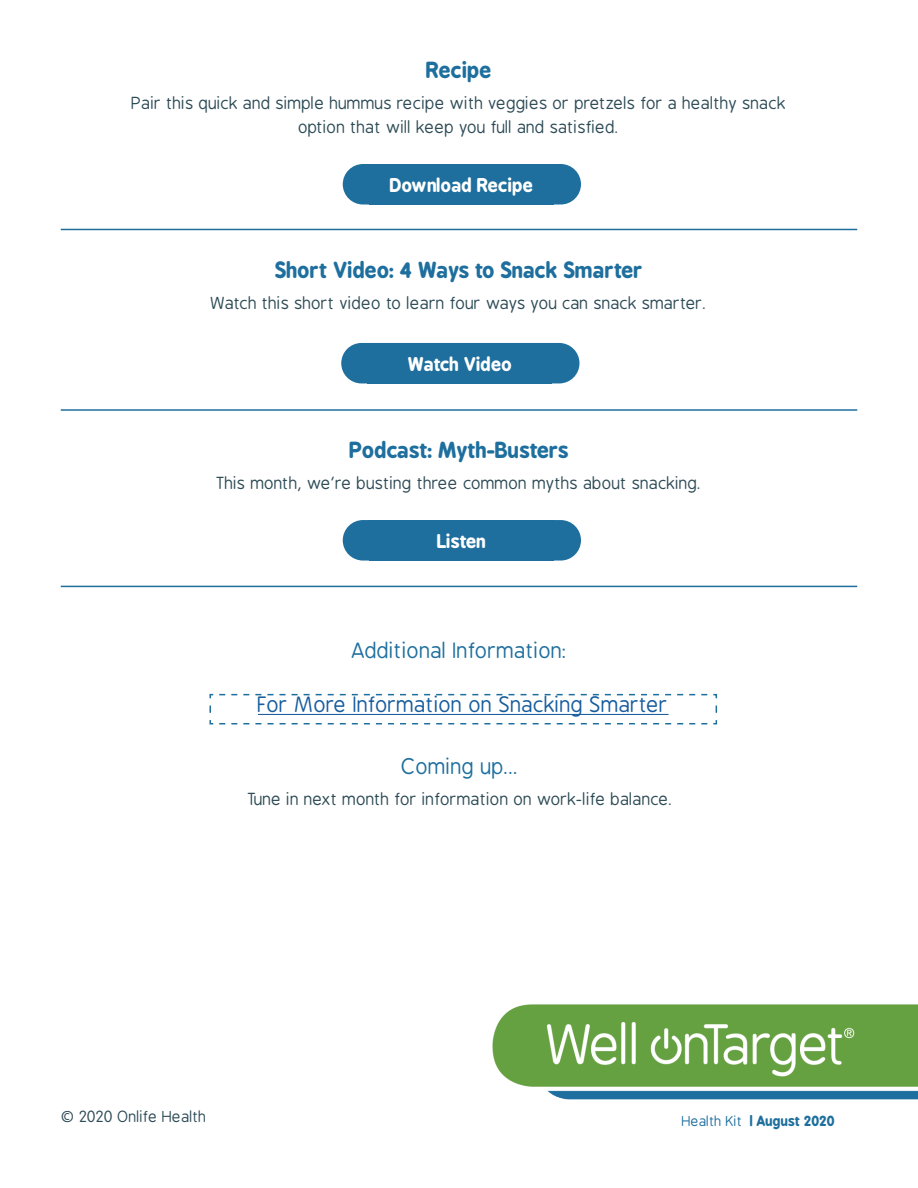
<style>
.page{position:relative;width:918px;height:1188px;background:#fff}
.page>*{position:absolute;margin:0;border:0;box-sizing:border-box;transform-origin:0 0}
.Heading_3_-_Section{font:700 21px "B Preplay";color:#1e6f9e}
.Heading_3_-_Section-2{font:21px "B Preplay";color:#175d9e}
.Heading_3_-_Section-3{font:21px "B Preplay";color:#1e6f9e}
.Button_CTA{font:700 18px "B Preplay";color:#fff}
.Body_Copy{font:16.5px "B Preplay";color:#2d4b56}
.t1{font:15px "B Preplay";color:#2d4b56}
.t2{font:700 13.5px "B Preplay";color:#1e6f9e}
.s1{font-weight:400}
</style>
<div class="page">
<div style="left:343px;top:164px;width:238px;height:41px;background:#1e6f9e;border-radius:20px"></div>
<div style="left:341px;top:343px;width:238px;height:40px;background:#1e6f9e;border-radius:20px"></div>
<hr style="left:61px;top:229px;width:796px;height:1px;background:#1e6f9e">
<hr style="left:61px;top:409px;width:796px;height:2px;background:#1e6f9e">
<hr style="left:61px;top:586px;width:796px;height:1px;background:#1e6f9e">
<div style="left:343px;top:520px;width:238px;height:41px;background:#1e6f9e;border-radius:20px"></div>
<svg style="left:209px;top:693px;width:509px;height:32px"></svg>
<img style="left:492px;top:1004px;width:426px;height:96px">
<p class="Heading_3_-_Section" style="left:426px;top:57px;width:67px">Recipe</p>
<p class="Body_Copy" style="left:132px;top:94px;width:656px">Pair this quick and simple hummus recipe with veggies or pretzels for a healthy snack</p>
<p class="Body_Copy" style="left:299px;top:118px;width:322px">option that will keep you full and satisfied.</p>
<p class="Button_CTA" style="left:390px;top:174px;width:145px">Download Recipe</p>
<p class="Heading_3_-_Section" style="left:275px;top:257px;width:369px">Short Video: 4 Ways to Snack Smarter</p>
<p class="Body_Copy" style="left:211px;top:294px;width:498px">Watch this short video to learn four ways you can snack smarter.</p>
<p class="Button_CTA" style="left:408px;top:353px;width:106px">Watch Video</p>
<p class="Heading_3_-_Section" style="left:349px;top:438px;width:221px">Podcast: Myth-Busters</p>
<p class="Body_Copy" style="left:216px;top:474px;width:487px">This month, we’re busting three common myths about snacking.</p>
<p class="Button_CTA" style="left:437px;top:530px;width:50px">Listen</p>
<p class="Heading_3_-_Section-3" style="left:352px;top:639px;width:217px">Additional Information:</p>
<p class="Heading_3_-_Section-2" style="left:258px;top:693px;width:412px">For More Information on Snacking Smarter</p>
<p class="Heading_3_-_Section-3" style="left:402px;top:755px;width:119px">Coming up...</p>
<p class="Body_Copy" style="left:248px;top:790px;width:427px">Tune in next month for information on work-life balance.</p>
<p class="t1" style="left:62px;top:1109px;width:147px">© 2020 Onlife Health</p>
<p class="t2" style="left:682px;top:1113px;width:154px"><span class="s1">Health Kit</span> | August 2020</p>
</div>
